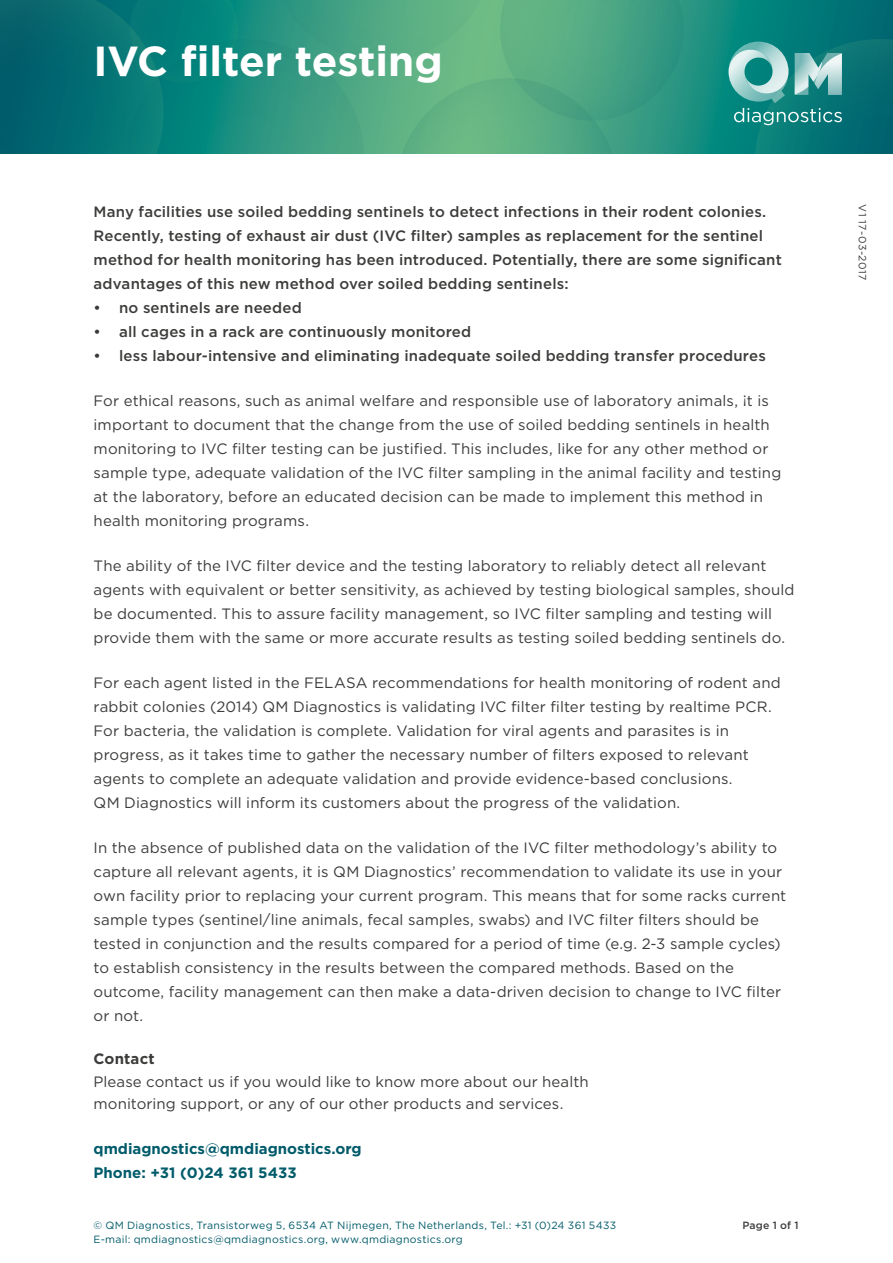
<style>
.page{position:relative;width:893px;height:1263px;background:#fff}
.page>*{position:absolute;margin:0;border:0;box-sizing:border-box;transform-origin:0 0}
.t1{font:700 42px "Gotham HTF";color:#fff}
.t2{font:15px/24px "Gotham HTF";letter-spacing:.01em;color:#3c3c3b}
.t3{font:500 15px/24px "Gotham HTF";letter-spacing:.01em;color:#3c3c3b}
.t4{font:700 15px/24px "Gotham HTF";color:#005b6a}
.t5{font:700 15px "Gotham HTF";letter-spacing:.01em;color:#3c3c3b}
.t6{font:10.5px "Gotham HTF";letter-spacing:.025em;color:#005b6a}
.t7{font:10.5px "Gotham HTF";letter-spacing:.035em;color:#3c3c3b}
.t8{font:500 10.5px "Gotham HTF";letter-spacing:.02em;color:#3c3c3b}
</style>
<div class="page">
<svg style="left:684px;top:0;width:209px;height:154px"></svg>
<svg style="left:0;top:0;width:684px;height:154px"></svg>
<svg style="left:728px;top:39px;width:165px;height:115px"></svg>
<h1 class="t1" style="left:94px;top:37px;width:351px">IVC filter testing</h1>
<p class="t3" style="left:94px;top:199px;width:690px">Many facilities use soiled bedding sentinels to detect infections in their rodent colonies.<br>Recently, testing of exhaust air dust (IVC filter) samples as replacement for the sentinel method for health monitoring has been introduced. Potentially, there are some significant advantages of this new method over soiled bedding sentinels:</p>
<p class="t3" style="left:94px;top:295px;width:210px">• no sentinels are needed</p>
<p class="t3" style="left:94px;top:319px;width:379px">• all cages in a rack are continuously monitored</p>
<p class="t3" style="left:94px;top:343px;width:674px">• less labour-intensive and eliminating inadequate soiled bedding transfer procedures</p>
<p class="t2" style="left:94px;top:388px;width:689px">For ethical reasons, such as animal welfare and responsible use of laboratory animals, ¡t is important to document that the change from the use of soiled bedding sentinels in health monitoring to IVC filter testing can be justified. This includes, like for any other method or sample type, adequate validation of the IVC filter sampling in the animal facility and testing at the laboratory, before an educated decision can be made to implement this method in health monitoring programs.</p>
<p class="t2" style="left:94px;top:553px;width:702px">The ability of the IVC filter device and the testing laboratory to reliably detect all relevant agents with equivalent or better sensitivity, as achieved by testing biological samples, should be documented. This to assure facility management, so IVC filter sampling and testing will provide them with the same or more accurate results as testing soiled bedding sentinels do.</p>
<p class="t2" style="left:94px;top:670px;width:689px">For each agent listed in the FELASA recommendations for health monitoring of rodent and rabbit colonies (2014) QM Diagnostics is validating IVC filter filter testing by realtime PCR.<br>For bacteria, the validation is complete. Validation for viral agents and parasites is in progress, as it takes time to gather the necessary number of filters exposed to relevant agents to complete an adequate validation and provide evidence-based conclusions.<br>QM Diagnostics will inform its customers about the progress of the validation.</p>
<p class="t2" style="left:94px;top:835px;width:694px">In the absence of published data on the validation of the IVC filter methodology’s ability to capture all relevant agents, it is QM Diagnostics’ recommendation to validate its use in your own facility prior to replacing your current program. This means that for some racks current sample types (sentinel/line animals, fecal samples, swabs) and IVC filter filters should be tested in conjunction and the results compared for a period of time (e.g. 2-3 sample cycles) to establish consistency in the results between the compared methods. Based on the outcome, facility management can then make a data-driven decision to change to IVC filter or not.</p>
<p class="t5" style="left:94px;top:1050px;width:63px">Contact</p>
<p class="t2" style="left:94px;top:1070px;width:496px;line-height:22.5px">Please contact us if you would like to know more about our health monitoring support, or any of our other products and services.</p>
<p class="t4" style="left:94px;top:1136px;width:270px">qmdiagnostics@qmdiagnostics.org<br>Phone: +31 (0)24 361 5433</p>
<p class="t6" style="left:94px;top:1220px;width:524px">© QM Diagnostics, Transistorweg 5, 6534 AT Nijmegen, The Netherlands, Tel.: +31 (0)24 361 5433</p>
<p class="t8" style="left:742px;top:1219px;width:58px">Page 1 of 1</p>
<p class="t6" style="left:94px;top:1233px;width:371px">E-mail: qmdiagnostics@qmdiagnostics.org, www.qmdiagnostics.org</p>
<p class="t7" style="left:868px;top:204px;width:77px;rotate:90deg">V1 17-03-2017</p>
</div>
